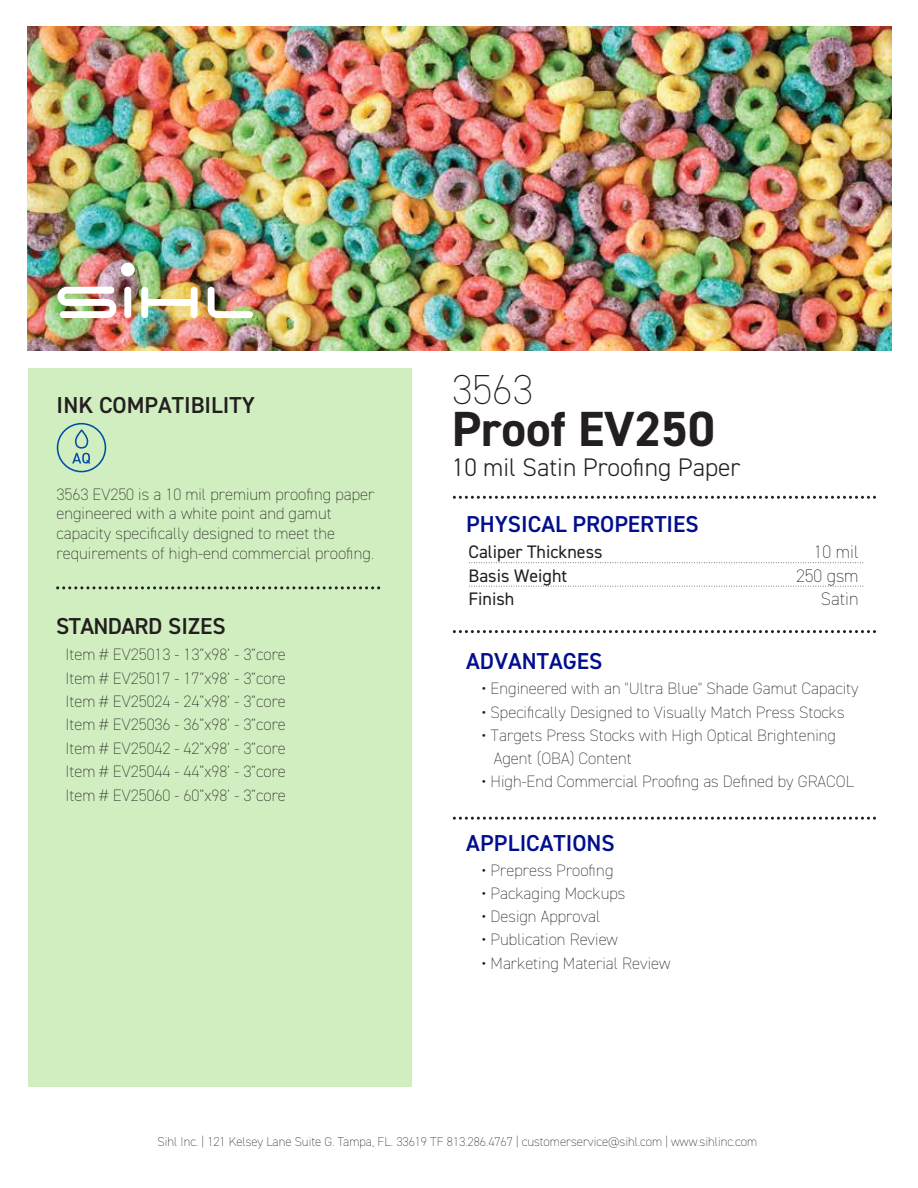
<style>
.page{position:relative;width:918px;height:1188px;background:#fff}
.page>*{position:absolute;margin:0;border:0;box-sizing:border-box;transform-origin:0 0}
.t1{font:700 49.5px "DIN2014";color:#231f20}
.t2{font:200 42px "DIN2014";color:#231f20}
.t3{font:300 25.5px "DIN2014";color:#231f20}
.t4{font:600 23.1px "DIN2014";color:#000e8d}
.t5{font:600 23.1px "DIN2014";color:#231f20}
.t6{font:600 23.1px "DIN2014";letter-spacing:-.025em;color:#231f20}
.t7{font:18.15px "DIN2014";color:#231f20}
.t8{font:200 18.15px "DIN2014";color:#231f20}
.t9{font:200 16.5px/23.4px "DIN2014";color:#231f20}
.t10{font:200 12.75px "DIN2014";color:#231f20}
</style>
<div class="page">
<div style="left:28px;top:368px;width:383px;height:718px;background:#d0eebf"></div>
<svg style="left:56px;top:586px;width:324px;height:3px"></svg>
<svg style="left:469px;top:562px;width:394px;height:1px"></svg>
<svg style="left:469px;top:586px;width:394px;height:1px"></svg>
<svg style="left:453px;top:630px;width:423px;height:3px"></svg>
<svg style="left:453px;top:496px;width:423px;height:3px"></svg>
<svg style="left:453px;top:817px;width:423px;height:3px"></svg>
<img style="left:27px;top:26px;width:864px;height:324px">
<svg style="left:58px;top:287px;width:58px;height:31px"></svg>
<svg style="left:124px;top:287px;width:7px;height:31px"></svg>
<img style="left:141px;top:287px;width:57px;height:31px">
<svg style="left:208px;top:287px;width:45px;height:31px"></svg>
<div style="left:121px;top:263px;width:14px;height:14px;background:#fff;border-radius:50%"></div>
<svg style="left:57px;top:423px;width:49px;height:49px"></svg>
<h3 class="t5" style="left:57px;top:390px;width:200px">INK COMPATIBILITY</h3>
<p class="t9" style="left:57px;top:484px;width:319px;line-height:19.8px">3563 EV250 is a 10 mil premium proofing paper engineered with a white point and gamut capacity specifically designed to meet the requirements of high-end commercial proofing.</p>
<h3 class="t6" style="left:56px;top:611px;width:171px">STANDARD SIZES</h3>
<p class="t9" style="left:65px;top:643px;width:222px;text-align:justify">Item # EV25013 - 13”x98’ - 3”core Item # EV25017 - 17”x98’ - 3”core Item # EV25024 - 24”x98’ - 3”core Item # EV25036 - 36”x98’ - 3”core Item # EV25042 - 42”x98’ - 3”core Item # EV25044 - 44”x98’ - 3”core Item # EV25060 - 60”x98’ - 3”core</p>
<h2 class="t2" style="left:452px;top:364px;width:82px">3563</h2>
<h1 class="t1" style="left:452px;top:396px;width:264px">Proof EV250</h1>
<h3 class="t3" style="left:452px;top:451px;width:290px">10 mil Satin Proofing Paper</h3>
<h3 class="t4" style="left:466px;top:509px;width:234px">PHYSICAL PROPERTIES</h3>
<p class="t7" style="left:469px;top:541px;width:136px">Caliper Thickness</p>
<p class="t8" style="left:814px;top:541px;width:46px">10 mil</p>
<p class="t7" style="left:469px;top:564px;width:100px">Basis Weight</p>
<p class="t8" style="left:796px;top:564px;width:64px">250 gsm</p>
<p class="t7" style="left:469px;top:587px;width:47px">Finish</p>
<p class="t8" style="left:821px;top:588px;width:39px">Satin</p>
<h3 class="t4" style="left:466px;top:646px;width:138px">ADVANTAGES</h3>
<p class="t9" style="left:482px;top:677px;width:379px">• Engineered with an "Ultra Blue" Shade Gamut Capacity</p>
<p class="t9" style="left:482px;top:700px;width:364px">• Specifically Designed to Visually Match Press Stocks</p>
<p class="t9" style="left:494px;top:724px;width:344px;text-indent:-12px">• Targets Press Stocks with High Optical Brightening<br>Agent (OBA) Content</p>
<p class="t9" style="left:482px;top:770px;width:374px">• High-End Commercial Proofing as Defined by GRACOL</p>
<h3 class="t4" style="left:466px;top:828px;width:150px">APPLICATIONS</h3>
<p class="t9" style="left:482px;top:858px;width:133px">• Prepress Proofing</p>
<p class="t9" style="left:482px;top:882px;width:145px">• Packaging Mockups</p>
<p class="t9" style="left:482px;top:905px;width:120px">• Design Approval</p>
<p class="t9" style="left:482px;top:928px;width:138px">• Publication Review</p>
<p class="t9" style="left:482px;top:951px;width:190px">• Marketing Material Review</p>
<p class="t10" style="left:158px;top:1134px;width:601px">Sihl Inc. | 121 Kelsey Lane Suite G. Tampa, FL. 33619 TF 813.286.4767 | customerservice@sihl.com | www.sihlinc.com</p>
</div>
